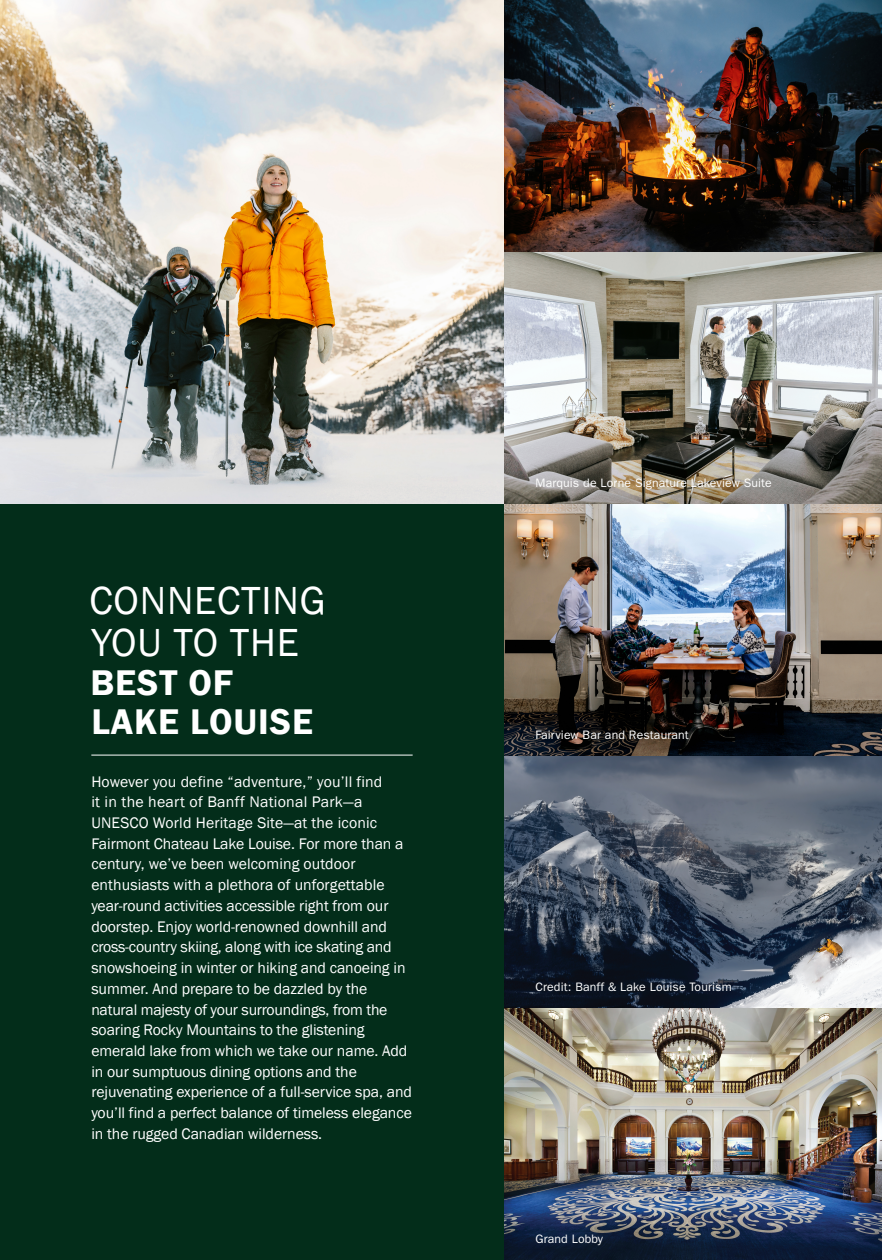
<style>
.page{position:relative;width:882px;height:1260px;background:#fff}
.page>*{position:absolute;margin:0;border:0;box-sizing:border-box;transform-origin:0 0}
.Inside_-_Heading{font:40.25px/42px "Franklin Gothic";letter-spacing:.02em;color:#fff}
.Inside_-_Heading-2{font:600 36.75px/39.4px "Franklin Gothic";letter-spacing:.025em;color:#fff}
.Inside_-_Intro_copy{font:15.75px/20.7px "Franklin Gothic";letter-spacing:-.005em;color:#fff}
.t1{font:12.25px "ITC Franklin Gothic Std";letter-spacing:.01em;color:#fff}
</style>
<div class="page">
<img style="left:0;top:0;width:504px;height:504px">
<img style="left:504px;top:0;width:378px;height:1260px">
<div style="left:0;top:504px;width:504px;height:756px;background:#032d1a"></div>
<hr style="left:91px;top:755px;width:322px;height:1px;background:#fff">
<p class="Inside_-_Heading" style="left:90px;top:580px;width:238px">CONNECTING<br>YOU TO THE</p>
<p class="Inside_-_Heading-2" style="left:90px;top:663px;width:224px">BEST OF<br>LAKE LOUISE</p>
<p class="Inside_-_Intro_copy" style="left:91px;top:771px;width:322px">However you define “adventure,” you’ll find<br>it in the heart of Banff National Park—a UNESCO World Heritage Site—at the iconic Fairmont Chateau Lake Louise. For more than a century, we’ve been welcoming outdoor enthusiasts with a plethora of unforgettable year-round activities accessible right from our doorstep. Enjoy world-renowned downhill and cross-country skiing, along with ice skating and snowshoeing in winter or hiking and canoeing in summer. And prepare to be dazzled by the natural majesty of your surroundings, from the soaring Rocky Mountains to the glistening emerald lake from which we take our name. Add in our sumptuous dining options and the rejuvenating experience of a full-service spa, and you’ll find a perfect balance of timeless elegance in the rugged Canadian wilderness.</p>
<p class="t1" style="left:536px;top:476px;width:238px">Marquis de Lorne Signature Lakeview Suite</p>
<p class="t1" style="left:536px;top:728px;width:155px">Fairview Bar and Restaurant</p>
<p class="t1" style="left:536px;top:980px;width:198px">Credit: Banff &amp; Lake Louise Tourism</p>
<p class="t1" style="left:536px;top:1232px;width:69px">Grand Lobby</p>
</div>
